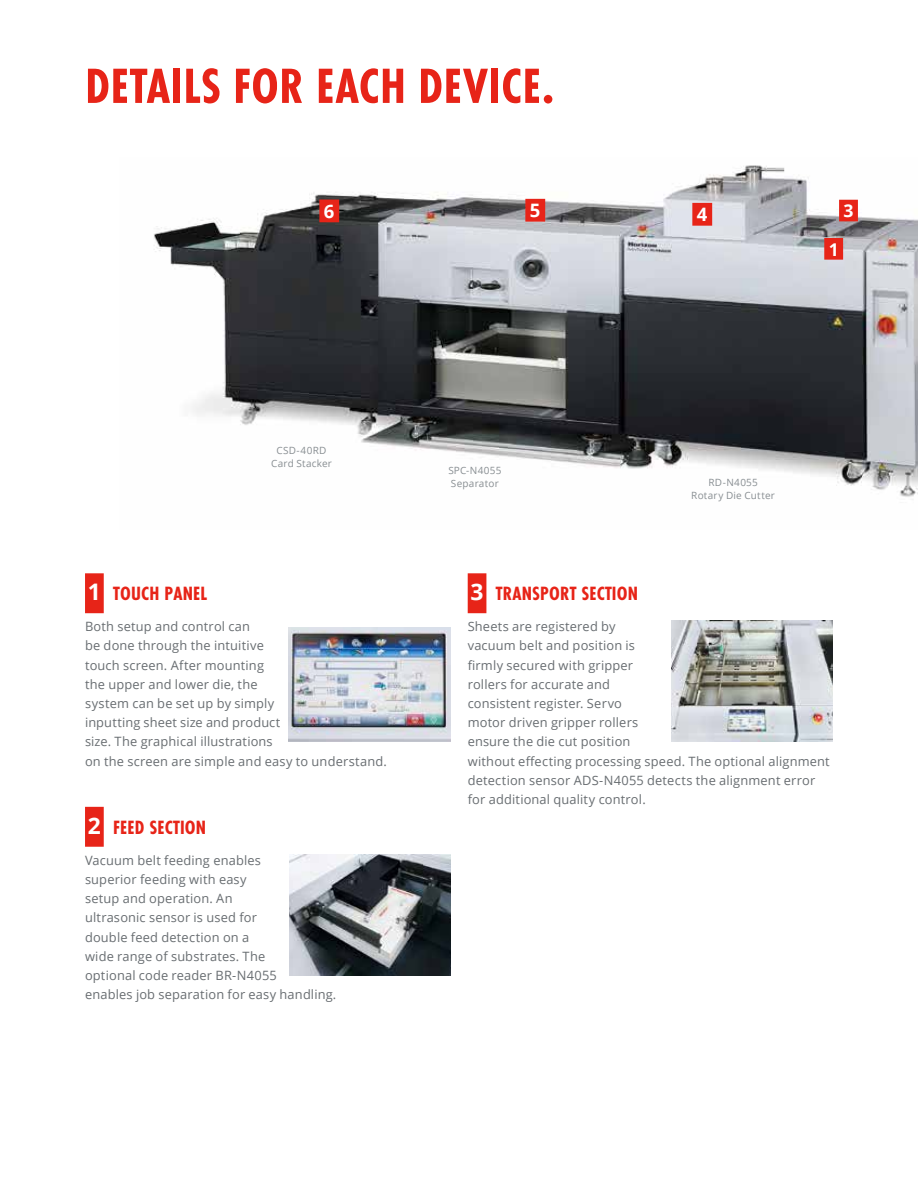
<style>
.page{position:relative;width:918px;height:1188px;background:#fff}
.page>*{position:absolute;margin:0;border:0;box-sizing:border-box;transform-origin:0 0}
.t1{font:700 51.3px "Futura PT Cond";letter-spacing:.01em;color:#e72418}
.t2{font:700 19.95px "Futura PT Cond";letter-spacing:.01em;color:#e72418}
.t3{font:700 18.6px "Open Sans";color:#fff}
.t4{font:700 17.55px "Open Sans";color:#fff}
.t5{font:12.9px/19.2px "Open Sans";letter-spacing:.015em;color:#686d71}
.t6{font:10.05px/12.9px "Open Sans";letter-spacing:.025em;color:#888e92;text-align:center}
.s1{font-family:"Open Sans";font-size:22.8px;color:#fff}
</style>
<div class="page">
<img style="left:154px;top:165px;width:764px;height:332px">
<div style="left:692px;top:203px;width:20px;height:23px;background:#e72418"></div>
<div style="left:525px;top:199px;width:20px;height:23px;background:#e72418"></div>
<div style="left:824px;top:238px;width:19px;height:22px;background:#e72418"></div>
<div style="left:839px;top:200px;width:19px;height:21px;background:#e72418"></div>
<div style="left:319px;top:200px;width:20px;height:22px;background:#e72418"></div>
<div style="left:85px;top:573px;width:19px;height:40px;background:#e72418"></div>
<div style="left:468px;top:573px;width:18px;height:40px;background:#e72418"></div>
<div style="left:85px;top:807px;width:19px;height:40px;background:#e72418"></div>
<img style="left:289px;top:627px;width:161px;height:114px">
<img style="left:289px;top:854px;width:162px;height:121px">
<img style="left:671px;top:621px;width:161px;height:121px">
<h1 class="t1" style="left:85px;top:56px;width:471px">DETAILS FOR EACH DEVICE.</h1>
<h3 class="t3" style="left:530px;top:197px;width:12px">5</h3>
<h3 class="t3" style="left:697px;top:202px;width:12px">4</h3>
<h3 class="t3" style="left:324px;top:198px;width:12px">6</h3>
<h3 class="t4" style="left:843px;top:199px;width:12px">3</h3>
<h3 class="t4" style="left:829px;top:237px;width:12px">1</h3>
<p class="t6" style="left:271px;top:443px;width:62px">CSD-40RD<br>Card Stacker</p>
<h2 class="t2" style="left:88px;top:582px;width:121px"><span class="s1">1</span> TOUCH PANEL</h2>
<p class="t5" style="left:85px;top:616px;width:303px">Both setup and control can<br>be done through the intuitive<br>touch screen. After mounting<br>the upper and lower die, the<br>system can be set up by simply<br>inputting sheet size and product<br>size. The graphical illustrations<br>on the screen are simple and easy to understand.</p>
<h2 class="t2" style="left:88px;top:816px;width:120px"><span class="s1">2</span> FEED SECTION</h2>
<p class="t5" style="left:85px;top:850px;width:253px">Vacuum belt feeding enables<br>superior feeding with easy<br>setup and operation. An<br>ultrasonic sensor is used for<br>double feed detection on a<br>wide range of substrates. The<br>optional code reader BR-N4055<br>enables job separation for easy handling.</p>
<p class="t6" style="left:448px;top:464px;width:55px;text-align:left">SPC-N4055<br>Separator</p>
<p class="t6" style="left:691px;top:476px;width:85px">RD-N4055<br>Rotary Die Cutter</p>
<h2 class="t2" style="left:471px;top:582px;width:169px"><span class="s1">3</span> TRANSPORT SECTION</h2>
<p class="t5" style="left:468px;top:616px;width:364px">Sheets are registered by<br>vacuum belt and position is<br>firmly secured with gripper<br>rollers for accurate and<br>consistent register. Servo<br>motor driven gripper rollers<br>ensure the die cut position<br>without effecting processing speed. The optional alignment detection sensor ADS-N4055 detects the alignment error for additional quality control.</p>
</div>
